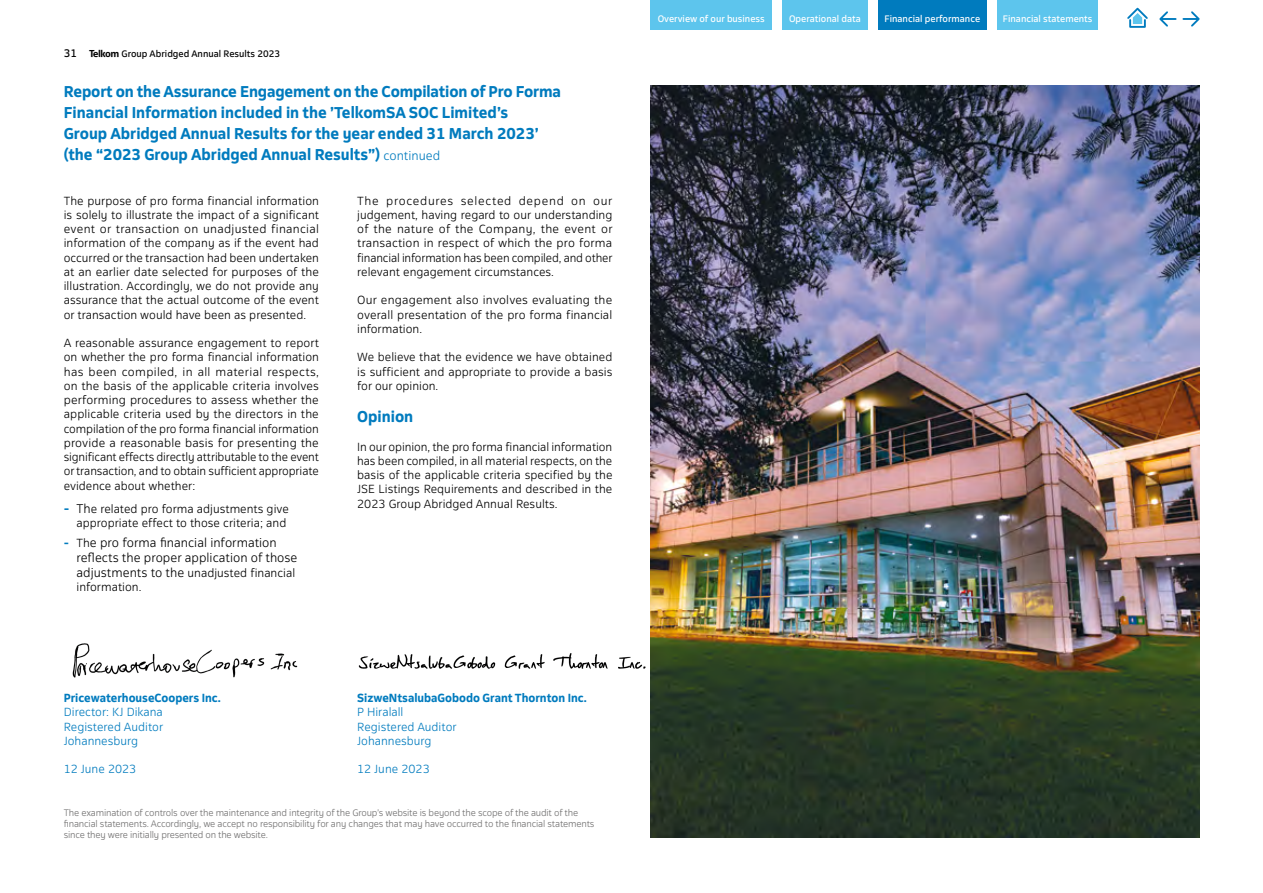
<style>
.page{position:relative;width:1263px;height:893px;background:#fff}
.page>*{position:absolute;margin:0;border:0;box-sizing:border-box;transform-origin:0 0}
.t1{font:700 15px/21px "Telkom 123";color:#007bbe}
.t2{font:300 12px/15px "Telkom 123";color:#000}
.t3{font:300 11.25px/14.2px "Telkom 123";color:#000;text-align:justify}
.t4{font:300 11.25px/14.2px "Telkom 123";color:#007bbe}
.t5{font:700 11.25px "Telkom 123";color:#007bbe}
.t6{font:300 9px/10.8px "Telkom 123";letter-spacing:-.02em;color:#706f6f}
.t7{font:9px "Telkom 123";color:#fff}
.t8{font:9px "Telkom 123";color:#000}
.s1{font-size:10.5px}
.s2{font-weight:700}
.s3{font-weight:300;font-size:12px}
.s4{font-weight:700;font-size:12px;color:#007bbe}
.s5{font-size:12px}
.s6{font-weight:700;font-size:11.25px;color:#007bbe}
.s7{font-size:11.25px}
</style>
<div class="page">
<img style="left:651px;top:85px;width:548px;height:753px">
<div style="left:651px;top:0;width:121px;height:30px;background:#5dc5ed"></div>
<div style="left:878px;top:0;width:108px;height:30px;background:#007bbe"></div>
<div style="left:997px;top:0;width:101px;height:30px;background:#5dc5ed"></div>
<svg style="left:1127px;top:8px;width:21px;height:20px"></svg>
<svg style="left:1159px;top:11px;width:17px;height:16px"></svg>
<svg style="left:1182px;top:11px;width:18px;height:16px"></svg>
<div style="left:782px;top:0;width:85px;height:30px;background:#5dc5ed"></div>
<img style="left:72px;top:643px;width:226px;height:35px">
<img style="left:358px;top:637px;width:300px;height:54px">
<p class="t8" style="left:64px;top:48px;width:218px"><span class="s1">31</span> <span class="s2">Telkom</span> Group Abridged Annual Results 2023</p>
<p class="t1" style="left:64px;top:81px;width:499px">Report on the Assurance Engagement on the Compilation of Pro Forma Financial Information included in the ’TelkomSA SOC Limited’s<br>Group Abridged Annual Results for the year ended 31 March 2023’ (the “2023 Group Abridged Annual Results”) <span class="s3">continued</span></p>
<p class="t3" style="left:64px;top:193px;width:257px">The purpose of pro forma financial information is solely to illustrate the impact of a significant event or transaction on unadjusted financial information of the company as if the event had occurred or the transaction had been undertaken at an earlier date selected for purposes of the illustration. Accordingly, we do not provide any assurance that the actual outcome of the event or transaction would have been as presented.</p>
<p class="t3" style="left:64px;top:335px;width:257px">A reasonable assurance engagement to report on whether the pro forma financial information has been compiled, in all material respects, on the basis of the applicable criteria involves performing procedures to assess whether the applicable criteria used by the directors in the compilation of the pro forma financial information provide a reasonable basis for presenting the significant effects directly attributable to the event or transaction, and to obtain sufficient appropriate evidence about whether:</p>
<p class="t3" style="left:64px;top:501px;width:227px;text-align:right"><span class="s4">-</span> <span class="s5">Th</span>e related pro forma adjustments give appropriate effect to those criteria; and</p>
<p class="t2" style="left:77px;top:534px;width:222px;text-indent:-13px"><span class="s6">-</span> <span class="s7">Th</span>e pro forma financial information reflects the proper application of those</p>
<p class="t3" style="left:77px;top:565px;width:220px"><span class="s5">adjustments to the</span> unadjusted financial information.</p>
<p class="t3" style="left:357px;top:193px;width:257px">The procedures selected depend on our judgement, having regard to our understanding of the nature of the Company, the event or transaction in respect of which the pro forma financial information has been compiled, and other relevant engagement circumstances.</p>
<p class="t3" style="left:357px;top:293px;width:257px">Our engagement also involves evaluating the overall presentation of the pro forma financial information.</p>
<p class="t3" style="left:357px;top:350px;width:257px">We believe that the evidence we have obtained is sufficient and appropriate to provide a basis for our opinion.</p>
<h1 class="t1" style="left:357px;top:406px;width:58px">Opinion</h1>
<p class="t3" style="left:357px;top:439px;width:257px">In our opinion, the pro forma financial information has been compiled, in all material respects, on the basis of the applicable criteria specified by the JSE Listings Requirements and described in the 2023 Group Abridged Annual Results.</p>
<p class="t5" style="left:64px;top:690px;width:159px">PricewaterhouseCoopers Inc.</p>
<p class="t4" style="left:64px;top:705px;width:101px;text-align:justify">Director: KJ Dikana Registered Auditor Johannesburg</p>
<p class="t4" style="left:64px;top:762px;width:74px">12 June 2023</p>
<p class="t5" style="left:357px;top:690px;width:231px">SizweNtsalubaGobodo Grant Thornton Inc.</p>
<p class="t4" style="left:357px;top:705px;width:101px">P Hiralall<br>Registered Auditor<br>Johannesburg</p>
<p class="t4" style="left:357px;top:762px;width:74px">12 June 2023</p>
<p class="t6" style="left:64px;top:807px;width:532px">The examination of controls over the maintenance and integrity of the Group’s website is beyond the scope of the audit of the financial statements. Accordingly, we accept no responsibility for any changes that may have occurred to the financial statements since they were initially presented on the website.</p>
<p class="t7" style="left:658px;top:13px;width:108px">Overview of our business</p>
<p class="t7" style="left:789px;top:13px;width:73px">Operational data</p>
<p class="t7" style="left:884px;top:13px;width:97px">Financial performance</p>
<p class="t7" style="left:1003px;top:13px;width:91px">Financial statements</p>
</div>
